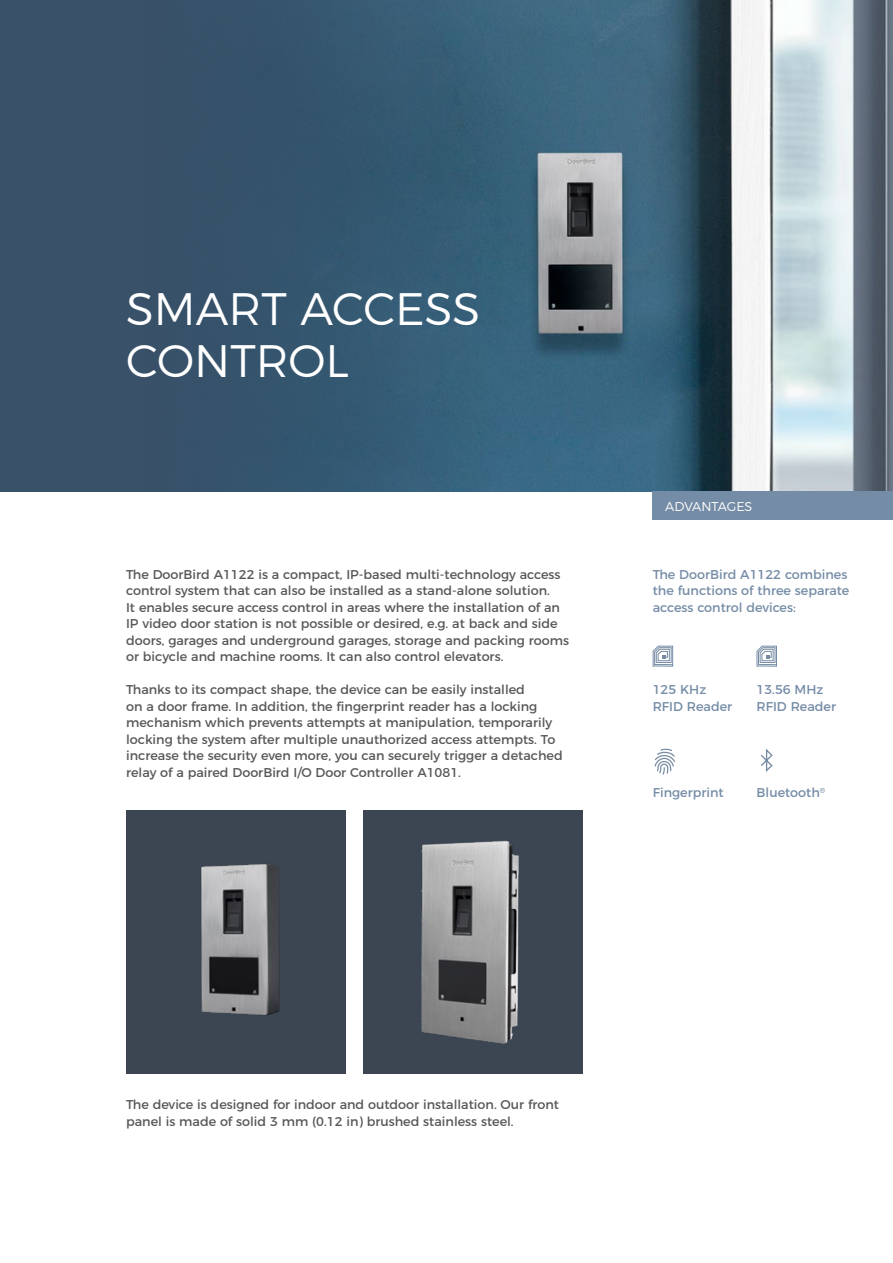
<style>
.page{position:relative;width:893px;height:1263px;background:#fff}
.page>*{position:absolute;margin:0;border:0;box-sizing:border-box;transform-origin:0 0}
.t1{font:300 45.45px/52.1px "Montserrat";color:#fff}
.t2{font:12.75px/16.5px "Montserrat";color:#575756}
.t3{font:12.75px/16.5px "Montserrat";color:#758ca6}
.t4{font:300 12.75px "Montserrat";color:#fff}
</style>
<div class="page">
<div style="left:0;top:0;width:893px;height:492px;background:#395169"></div>
<img style="left:286px;top:0;width:607px;height:492px">
<div style="left:653px;top:492px;width:240px;height:28px;background:#758ca6"></div>
<svg style="left:654px;top:749px;width:21px;height:26px"></svg>
<svg style="left:653px;top:646px;width:20px;height:21px"></svg>
<svg style="left:757px;top:646px;width:20px;height:21px"></svg>
<svg style="left:761px;top:749px;width:12px;height:23px"></svg>
<div style="left:126px;top:810px;width:220px;height:263px;background:#3c4652"></div>
<img style="left:201px;top:864px;width:79px;height:152px">
<img style="left:363px;top:810px;width:220px;height:263px">
<h1 class="t1" style="left:126px;top:279px;width:356px">SMART ACCESS<br>CONTROL</h1>
<p class="t2" style="left:126px;top:565px;width:444px">The DoorBird A1122 is a compact, IP-based multi-technology access control system that can also be installed as a stand-alone solution.<br>It enables secure access control in areas where the installation of an IP video door station is not possible or desired, e.g. at back and side doors, garages and underground garages, storage and packing rooms or bicycle and machine rooms. It can also control elevators.</p>
<p class="t2" style="left:126px;top:680px;width:438px">Thanks to its compact shape, the device can be easily installed<br>on a door frame. In addition, the fingerprint reader has a locking mechanism which prevents attempts at manipulation, temporarily locking the system after multiple unauthorized access attempts. To increase the security even more, you can securely trigger a detached relay of a paired DoorBird I/O Door Controller A1081.</p>
<p class="t4" style="left:665px;top:497px;width:89px">ADVANTAGES</p>
<p class="t3" style="left:653px;top:565px;width:198px">The DoorBird A1122 combines the functions of three separate access control devices:</p>
<p class="t3" style="left:653px;top:680px;width:81px">125 KHz<br>RFID Reader</p>
<p class="t3" style="left:757px;top:680px;width:81px">13.56 MHz<br>RFID Reader</p>
<p class="t3" style="left:653px;top:783px;width:73px">Fingerprint</p>
<p class="t3" style="left:757px;top:783px;width:70px">Bluetooth<sup>®</sup></p>
<p class="t2" style="left:126px;top:1095px;width:434px">The device is designed for indoor and outdoor installation. Our front panel is made of solid 3 mm (0.12 in) brushed stainless steel.</p>
</div>
